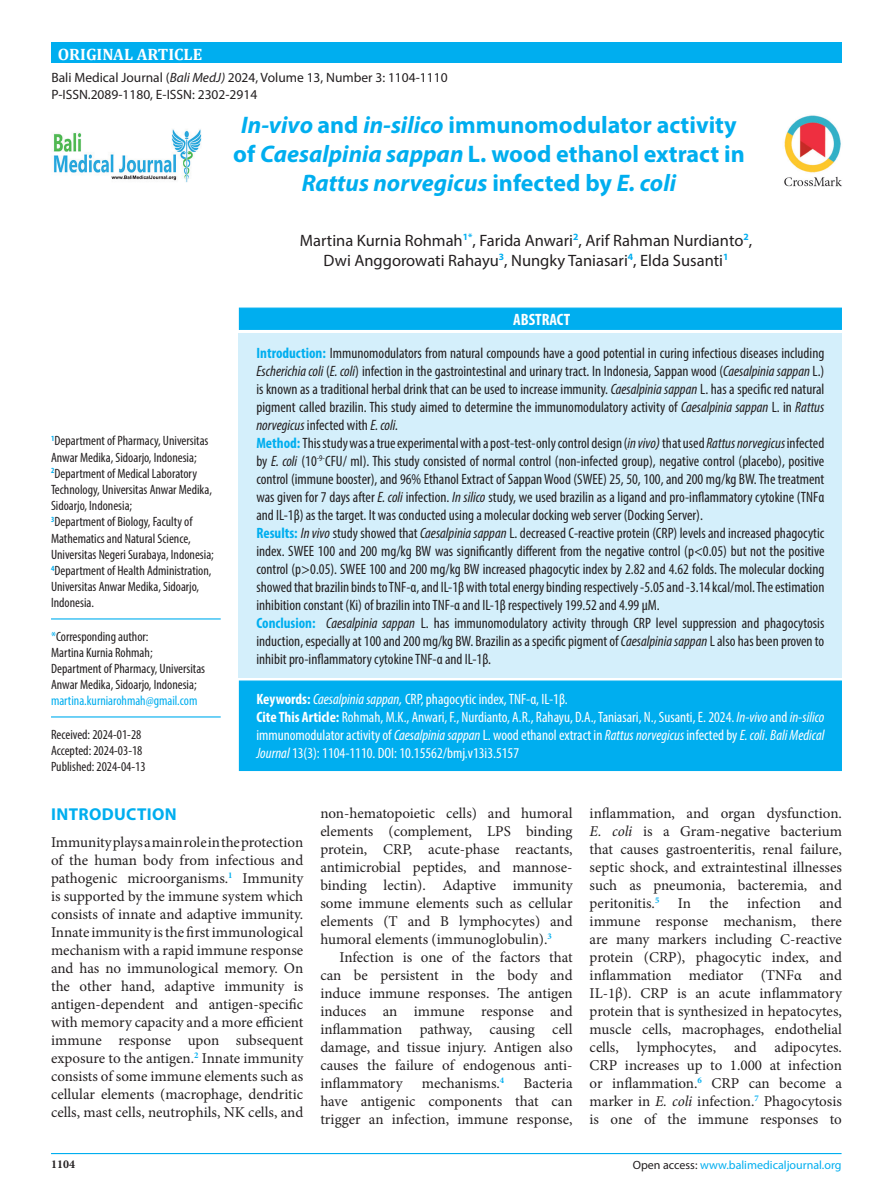
<style>
.page{position:relative;width:893px;height:1191px;background:#fff}
.page>*{position:absolute;margin:0;border:0;box-sizing:border-box;transform-origin:0 0}
.Judul_Naskah{font:700 24px/28.8px "Myriad Pro";color:#00aeef;text-align:center}
.judul{font:700 17.25px "Myriad Pro";letter-spacing:.02em;color:#00aeef}
.Author{font:16.5px "Myriad Pro";color:#231f20}
.t1{font:700 16.5px "Cambria";color:#fff}
.Default{font:700 condensed 16.5px "Myriad Pro";color:#fff}
.t2{font:15px/18px "Minion Pro";letter-spacing:-.005em;color:#231f20;text-align:justify}
.Abstrak{font:condensed 15px/18px "Myriad Pro";color:#231f20;text-align:justify}
.Keywords{font:condensed 15px/18px "Myriad Pro";color:#fff;text-align:justify}
.Afiliasi{font:condensed 13.5px/16.2px "Myriad Pro";color:#231f20}
.t3{font:13.5px "Myriad Pro";color:#231f20}
.Afiliasi-2{font:condensed 13.5px "Myriad Pro";color:#00aeef}
.judul-2{font:12px "Myriad Pro";color:#00aeef}
.judul-3{font:700 12px "Minion Pro";color:#231f20}
.s1{font-style:italic}
.s2{color:#00aeef}
.s3{font-weight:700;color:#00aeef}
.s4{font-style:italic;font-stretch:normal}
.s5{font-weight:700}
.s6{font-style:italic;color:#231f20}
.s7{color:#231f20}
</style>
<div class="page">
<div style="left:51px;top:43px;width:790px;height:20px;background:#00aeef"></div>
<div style="left:239px;top:307px;width:603px;height:23px;background:#00aeef;border:1px solid #00aeef"></div>
<div style="left:239px;top:333px;width:603px;height:344px;background:#d4effb"></div>
<div style="left:239px;top:680px;width:603px;height:91px;background:#00aeef;border:1px solid #00aeef"></div>
<img style="left:784px;top:115px;width:58px;height:72px">
<hr style="left:51px;top:618px;width:170px;height:1px;background:#00aeef">
<hr style="left:51px;top:716px;width:170px;height:1px;background:#00aeef">
<hr style="left:51px;top:1153px;width:790px;height:1px;background:#00aeef">
<img style="left:53px;top:129px;width:149px;height:54px">
<p class="t1" style="left:58px;top:43px;width:146px">ORIGINAL ARTICLE</p>
<p class="t3" style="left:51px;top:70px;width:398px">Bali Medical Journal (<span class="s1">Bali MedJ)</span> 2024, Volume 13, Number 3: 1104-1110</p>
<p class="t3" style="left:51px;top:86px;width:207px">P-ISSN.2089-1180, E-ISSN: 2302-2914</p>
<p class="Judul_Naskah" style="left:233px;top:110px;width:513px"><span class="s1">In-vivo</span> and <span class="s1">in-silico</span> immunomodulator activity of <span class="s1">Caesalpinia sappan</span> L. wood ethanol extract in<br><span class="s1">Rattus norvegicus</span> infected by <span class="s1">E. coli</span></p>
<p class="Author" style="left:300px;top:230px;width:454px">Martina Kurnia Rohmah<sup>1*</sup>, Farida Anwari<sup>2</sup>, Arif Rahman Nurdianto<sup>2</sup>,</p>
<p class="Author" style="left:324px;top:250px;width:406px">Dwi Anggorowati Rahayu<sup>3</sup>, Nungky Taniasari<sup>4</sup>, Elda Susanti<sup>1</sup></p>
<p class="Afiliasi" style="left:51px;top:432px;width:159px"><sup>1</sup>Department of Pharmacy, Universitas<br>Anwar Medika, Sidoarjo, Indonesia;</p>
<p class="Afiliasi" style="left:51px;top:465px;width:162px"><sup>2</sup>Department of Medical Laboratory<br>Technology, Universitas Anwar Medika,<br>Sidoarjo, Indonesia;</p>
<p class="Afiliasi" style="left:51px;top:513px;width:164px"><sup>3</sup>Department of Biology, Faculty of<br>Mathematics and Natural Science,<br>Universitas Negeri Surabaya, Indonesia;</p>
<p class="Afiliasi" style="left:51px;top:562px;width:162px"><sup>4</sup>Department of Health Administration,<br>Universitas Anwar Medika, Sidoarjo,<br>Indonesia.</p>
<p class="Afiliasi" style="left:51px;top:628px;width:99px"><span class="s2">*</span>Corresponding author:</p>
<p class="Afiliasi" style="left:51px;top:644px;width:103px">Martina Kurnia Rohmah;</p>
<p class="Afiliasi" style="left:51px;top:660px;width:156px">Department of Pharmacy, Universitas<br>Anwar Medika, Sidoarjo, Indonesia;</p>
<p class="Afiliasi-2" style="left:51px;top:693px;width:148px">martina.kurniarohmah@gmail.com</p>
<p class="Afiliasi" style="left:51px;top:726px;width:92px">Received: 2024-01-28</p>
<p class="Afiliasi" style="left:51px;top:742px;width:93px">Accepted: 2024-03-18</p>
<p class="Afiliasi" style="left:51px;top:758px;width:96px">Published: 2024-04-13</p>
<p class="Default" style="left:513px;top:309px;width:58px">ABSTRACT</p>
<p class="Abstrak" style="left:256px;top:344px;width:569px"><span class="s3">Introduction:</span> Immunomodulators from natural compounds have a good potential in curing infectious diseases including <span class="s1">Escherichia coli</span> (<span class="s1">E. coli</span>) infection in the gastrointestinal and urinary tract. In Indonesia, Sappan wood (<span class="s1">Caesalpinia sappan</span> L.) is known as a traditional herbal drink that can be used to increase immunity. <span class="s1">Caesalpinia sappan</span> L. has a specific red natural pigment called brazilin. This study aimed to determine the immunomodulatory activity of <span class="s1">Caesalpinia sappan</span> L. in <span class="s1">Rattus norvegicus</span> infected with <span class="s1">E. coli.</span></p>
<p class="Abstrak" style="left:256px;top:434px;width:569px"><span class="s3">Method:</span>This study was a true experimental with a post-test-only control design (<span class="s1">in vivo</span><span class="s4">)</span> that used <span class="s1">Rattus norvegicus</span> infected by <span class="s1">E. coli</span> (10<sup>-9-</sup>CFU/ ml). This study consisted of normal control (non-infected group), negative control (placebo), positive control (immune booster), and 96% Ethanol Extract of Sappan Wood (SWEE) 25, 50, 100, and 200 mg/kg BW. The treatment was given for 7 days after <span class="s1">E. coli</span> infection. <span class="s1">In silico</span> study, we used brazilin as a ligand and pro-inflammatory cytokine (TNFα and IL-1β) as the target. It was conducted using a molecular docking web server (Docking Server).</p>
<p class="Abstrak" style="left:256px;top:524px;width:570px"><span class="s3">Results:</span> <span class="s1">In vivo</span> study showed that <span class="s1">Caesalpinia sappan</span> L. decreased C-reactive protein (CRP) levels and increased phagocytic index. SWEE 100 and 200 mg/kg BW was significantly different from the negative control (p&lt;0.05) but not the positive control (p&gt;0.05). SWEE 100 and 200 mg/kg BW increased phagocytic index by 2.82 and 4.62 folds. The molecular docking showed that brazilin binds to TNF-α, and IL-1β with total energy binding respectively -5.05 and -3.14 kcal/mol. The estimation inhibition constant (Ki) of brazilin into TNF-α and IL-1β respectively 199.52 and 4.99 µM.</p>
<p class="Abstrak" style="left:256px;top:614px;width:569px"><span class="s3">Conclusion:</span> <span class="s1">Caesalpinia sappan</span> L. has immunomodulatory activity through CRP level suppression and phagocytosis induction, especially at 100 and 200 mg/kg BW. Brazilin as a specific pigment of <span class="s1">Caesalpinia sappan</span> L also has been proven to inhibit pro-inflammatory cytokine TNF-α and IL-1β.</p>
<p class="Keywords" style="left:256px;top:690px;width:313px"><span class="s5">Keywords:</span> <span class="s1">Caesalpinia sappan,</span> CRP, phagocytic index, TNF-α, IL-1β.</p>
<p class="Keywords" style="left:256px;top:708px;width:569px"><span class="s5">Cite This Article:</span> Rohmah, M.K., Anwari, F., Nurdianto, A.R., Rahayu, D.A., Taniasari, N., Susanti, E. 2024. <span class="s1">In-vivo</span> and <span class="s1">in-silico </span>immunomodulator activity of <span class="s1">Caesalpinia sappan</span> L. wood ethanol extract in <span class="s1">Rattus norvegicus</span> infected by <span class="s1">E. coli</span>. <span class="s1">Bali Medical Journal</span> 13(3): 1104-1110. DOI: 10.15562/bmj.v13i3.5157</p>
<p class="judul" style="left:51px;top:803px;width:127px">INTRODUCTION</p>
<p class="t2" style="left:51px;top:833px;width:254px">Immunity plays a main role in the protection of the human body from infectious and pathogenic microorganisms.<sup>1</sup> Immunity is supported by the immune system which consists of innate and adaptive immunity.<br>Innate immunity is the first immunological mechanism with a rapid immune response and has no immunological memory. On the other hand, adaptive immunity is antigen-dependent and antigen-specific with memory capacity and a more efficient immune response upon subsequent exposure to the antigen.<sup>2</sup> Innate immunity consists of some immune elements such as cellular elements (macrophage, dendritic cells, mast cells, neutrophils, NK cells, and</p>
<p class="judul-3" style="left:51px;top:1155px;width:25px">1104</p>
<p class="t2" style="left:320px;top:804px;width:254px">non-hematopoietic cells) and humoral elements (complement, LPS binding protein, CRP, acute-phase reactants, antimicrobial peptides, and mannose&shy;binding lectin). Adaptive immunity some immune elements such as cellular elements (T and B lymphocytes) and humoral elements (immunoglobulin).<sup>3</sup></p>
<p class="t2" style="left:320px;top:948px;width:254px;text-indent:19px">Infection is one of the factors that can be persistent in the body and induce immune responses. The antigen induces an immune response and inflammation pathway, causing cell damage, and tissue injury. Antigen also causes the failure of endogenous anti&shy;inflammatory</p>
<p class="t2" style="left:422px;top:1074px;width:84px">mechanisms.<sup>4</sup></p>
<p class="t2" style="left:320px;top:1074px;width:254px;text-indent:203px">Bacteria have antigenic components that can trigger an infection, immune response,</p>
<p class="t2" style="left:590px;top:804px;width:254px">inflammation, and organ dysfunction.<br><span class="s1">E. coli</span> is a Gram-negative bacterium that causes gastroenteritis, renal failure, septic shock, and extraintestinal illnesses such as pneumonia, bacteremia, and peritonitis.<sup>5</sup> In the infection and immune response mechanism, there are many markers including C-reactive protein (CRP), phagocytic index, and inflammation mediator (TNFα and IL-1β). CRP is an acute inflammatory protein that is synthesized in hepatocytes, muscle cells, macrophages, endothelial cells, lymphocytes, and adipocytes.<br>CRP increases up to 1.000 at infection or inflammation.<sup>6</sup> CRP can become a marker in <span class="s1">E. coli</span> infection.<sup>7</sup> Phagocytosis is one of the immune responses to</p>
<p class="judul-2" style="left:476px;top:1157px;width:367px"><span class="s6">Bali Medical Journal 2024</span><span class="s7">; 13(3): 1104-1110 | doi:</span> 10.15562/bmj.v13i3.5157</p>
<p class="judul-2" style="left:633px;top:1157px;width:210px"><span class="s7">Open access:</span> www.balimedicaljournal.org</p>
</div>
